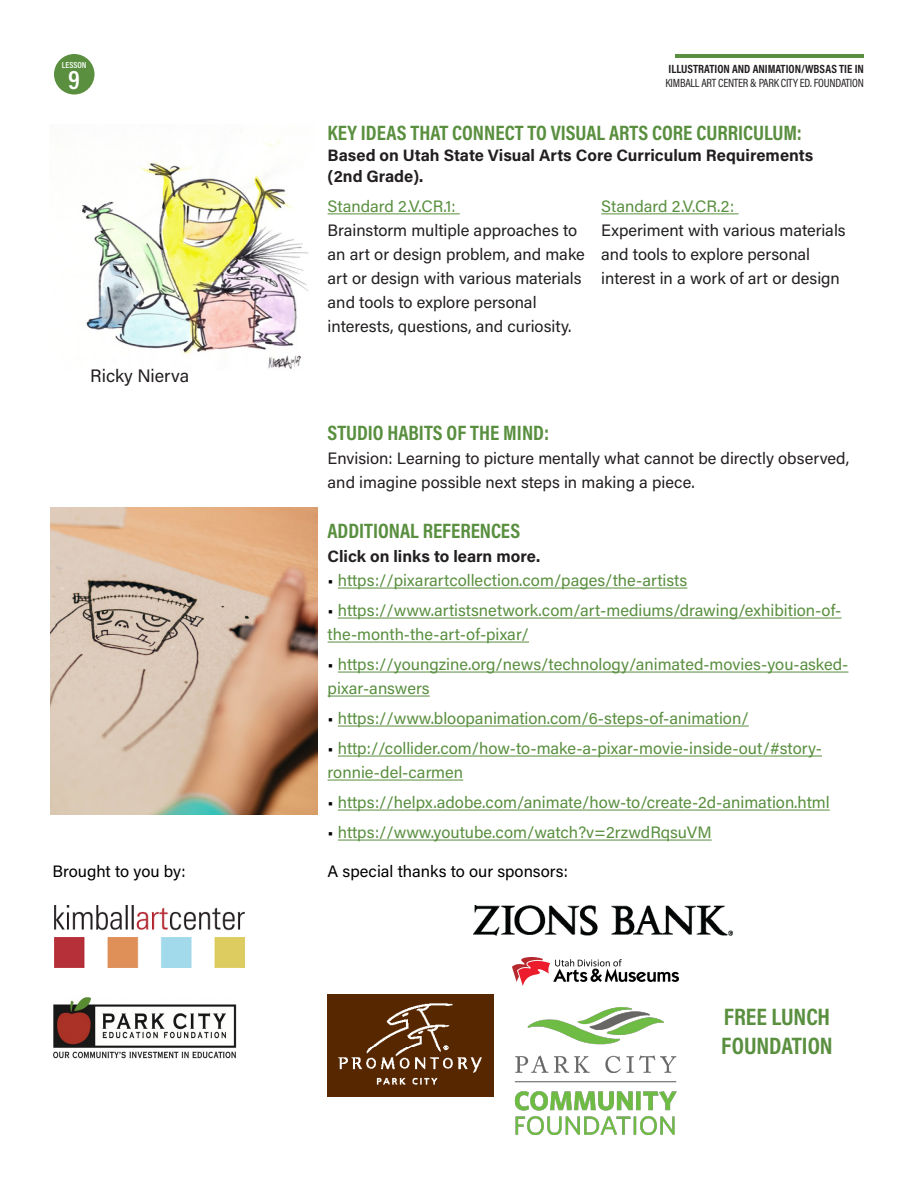
<style>
.page{position:relative;width:918px;height:1188px;background:#fff}
.page>*{position:absolute;margin:0;border:0;box-sizing:border-box;transform-origin:0 0}
.t1{font:600 26.4px "Acumin Pro Cond";color:#fff}
.t2{font:700 24px "Acumin Pro Cond";color:#598f3f}
.t3{font:700 21px "Acumin Pro Cond";color:#598f3f}
.t4{font:18px "Acumin Pro";color:#231f20}
.t5{font:16.5px/24px "Acumin Pro";color:#598f3f}
.t6{font:16.5px/24px "Acumin Pro";color:#231f20}
.t7{font:700 16.5px/21px "Acumin Pro";color:#231f20}
.t8{font:16.5px "Acumin Pro";color:#000}
.t9{font:12px "Acumin Pro Cond";letter-spacing:-.02em;color:#231f20}
.t10{font:700 12px "Acumin Pro Cond";color:#231f20}
.t11{font:600 8.85px "Acumin Pro Cond";color:#fff}
.s1{color:#000}
</style>
<div class="page">
<div style="left:54px;top:54px;width:40px;height:40px;background:#598f3f;border-radius:50%"></div>
<hr style="left:675px;top:54px;width:189px;height:3px;background:#598f3f">
<hr style="left:328px;top:213px;width:132px;height:1px;background:#598f3f">
<hr style="left:601px;top:213px;width:138px;height:1px;background:#598f3f">
<img style="left:54px;top:997px;width:182px;height:62px">
<img style="left:54px;top:905px;width:191px;height:62px">
<img style="left:328px;top:995px;width:166px;height:102px">
<img style="left:512px;top:957px;width:167px;height:29px">
<img style="left:514px;top:1008px;width:163px;height:126px">
<img style="left:473px;top:905px;width:260px;height:30px">
<hr style="left:338px;top:588px;width:349px;height:1px;background:#598f3f">
<hr style="left:338px;top:618px;width:504px;height:1px;background:#598f3f">
<hr style="left:328px;top:642px;width:201px;height:1px;background:#598f3f">
<hr style="left:338px;top:672px;width:510px;height:1px;background:#598f3f">
<hr style="left:328px;top:696px;width:102px;height:1px;background:#598f3f">
<hr style="left:338px;top:726px;width:411px;height:1px;background:#598f3f">
<hr style="left:338px;top:756px;width:484px;height:1px;background:#598f3f">
<hr style="left:328px;top:780px;width:135px;height:1px;background:#598f3f">
<hr style="left:338px;top:810px;width:492px;height:1px;background:#598f3f">
<hr style="left:338px;top:840px;width:374px;height:1px;background:#598f3f">
<img style="left:50px;top:508px;width:267px;height:306px">
<img style="left:82px;top:140px;width:227px;height:229px">
<p class="t11" style="left:62px;top:59px;width:26px">LESSON</p>
<p class="t1" style="left:68px;top:62px;width:13px">9</p>
<p class="t4" style="left:90px;top:363px;width:100px">Ricky Nierva</p>
<p class="t10" style="left:669px;top:61px;width:197px">ILLUSTRATION AND ANIMATION/WBSAS TIE IN</p>
<p class="t9" style="left:665px;top:76px;width:200px">KIMBALL ART CENTER &amp; PARK CITY ED. FOUNDATION</p>
<p class="t3" style="left:328px;top:119px;width:476px">KEY IDEAS THAT CONNECT TO VISUAL ARTS CORE CURRICULUM:</p>
<p class="t7" style="left:328px;top:144px;width:487px">Based on Utah State Visual Arts Core Curriculum Requirements (2nd Grade).</p>
<p class="t5" style="left:328px;top:194px;width:130px">Standard 2.V.CR.1:</p>
<p class="t6" style="left:328px;top:218px;width:259px">Brainstorm multiple approaches to an art or design problem, and make art or design with various materials and tools to explore personal interests, questions, and curiosity.</p>
<p class="t5" style="left:601px;top:194px;width:135px">Standard 2.V.CR.2:</p>
<p class="t6" style="left:601px;top:218px;width:246px">Experiment with various materials and tools to explore personal interest in a work of art or design</p>
<p class="t3" style="left:328px;top:419px;width:223px">STUDIO HABITS OF THE MIND:</p>
<p class="t6" style="left:328px;top:446px;width:523px">Envision: Learning to picture mentally what cannot be directly observed, and imagine possible next steps in making a piece.</p>
<p class="t3" style="left:328px;top:517px;width:194px">ADDITIONAL REFERENCES</p>
<p class="t7" style="left:328px;top:545px;width:214px">Click on links to learn more.</p>
<p class="t5" style="left:328px;top:568px;width:361px"><span class="s1">•</span> https://pixarartcollection.com/pages/the-artists</p>
<p class="t5" style="left:328px;top:598px;width:515px"><span class="s1">•</span> https://www.artistsnetwork.com/art-mediums/drawing/exhibition-of&shy;the-month-the-art-of-pixar/</p>
<p class="t5" style="left:328px;top:652px;width:522px"><span class="s1">•</span> https://youngzine.org/news/technology/animated-movies-you-asked&shy;pixar-answers</p>
<p class="t5" style="left:328px;top:706px;width:423px"><span class="s1">•</span> https://www.bloopanimation.com/6-steps-of-animation/</p>
<p class="t5" style="left:328px;top:736px;width:496px"><span class="s1">•</span> http://collider.com/how-to-make-a-pixar-movie-inside-out/#story&shy;ronnie-del-carmen</p>
<p class="t5" style="left:328px;top:790px;width:504px"><span class="s1">•</span> https://helpx.adobe.com/animate/how-to/create-2d-animation.html</p>
<p class="t5" style="left:328px;top:820px;width:386px"><span class="s1">•</span> https://www.youtube.com/watch?v=2rzwdRqsuVM</p>
<p class="t8" style="left:52px;top:860px;width:135px">Brought to you by:</p>
<p class="t8" style="left:328px;top:860px;width:242px">A special thanks to our sponsors:</p>
<p class="t2" style="left:724px;top:1001px;width:108px">FREE LUNCH</p>
<p class="t2" style="left:721px;top:1030px;width:113px">FOUNDATION</p>
</div>
